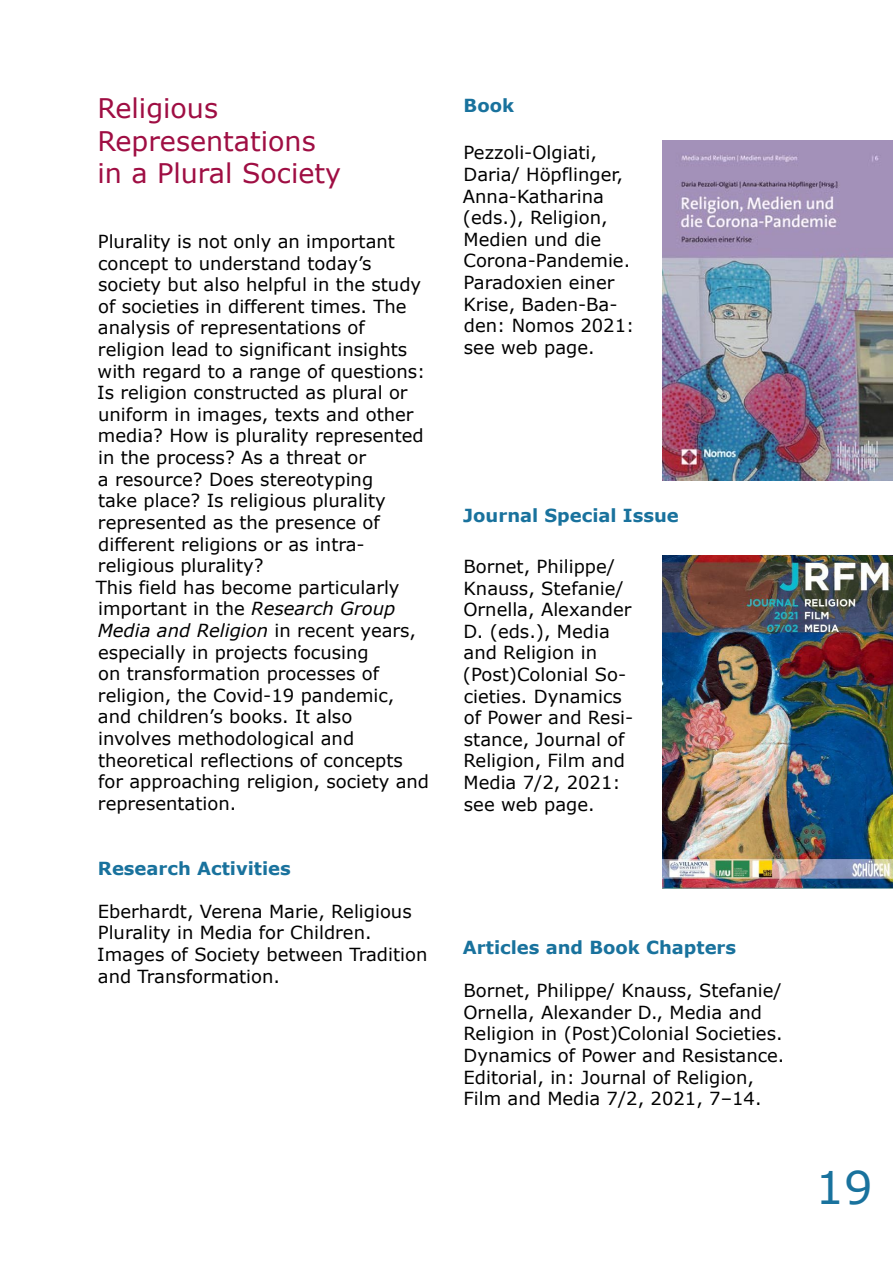
<style>
.page{position:relative;width:893px;height:1263px;background:#fff}
.page>*{position:absolute;margin:0;border:0;box-sizing:border-box;transform-origin:0 0}
.t1{font:45px "Verdana";color:#19729d}
.t2{font:27px/32.4px "Verdana";color:#9f0e43}
.t3{font:18px/21.6px "Verdana";color:#000}
.t4{font:700 18px "Verdana";color:#19729d}
.s1{font-style:italic}
</style>
<div class="page">
<img style="left:662px;top:140px;width:231px;height:341px">
<img style="left:662px;top:556px;width:231px;height:333px">
<h2 class="t2" style="left:97px;top:92px;width:245px">Religious<br>Representations in a Plural Society</h2>
<p class="t3" style="left:96px;top:231px;width:335px">Plurality is not only an important concept to understand today’s society but also helpful in the study of societies in different times. The analysis of representations of religion lead to significant insights with regard to a range of questions:<br>Is religion constructed as plural or uniform in images, texts and other media? How is plurality represented in the process? As a threat or<br>a resource? Does stereotyping<br>take place? Is religious plurality represented as the presence of different religions or as intra&shy;religious plurality?<br>This field has become particularly important in the <span class="s1">Research Group<br>Media and Religion</span> in recent years, especially in projects focusing<br>on transformation processes of religion, the Covid-19 pandemic, and children’s books. It also<br>involves methodological and theoretical reflections of concepts for approaching religion, society and representation.</p>
<p class="t4" style="left:98px;top:855px;width:194px">Research Activities</p>
<p class="t3" style="left:97px;top:900px;width:332px">Eberhardt, Verena Marie, Religious<br>Plurality in Media for Children.<br>Images of Society between Tradition and Transformation.</p>
<p class="t4" style="left:464px;top:92px;width:52px">Book</p>
<p class="t3" style="left:463px;top:142px;width:173px">Pezzoli-Olgiati,<br>Daria/ Höpflinger,<br>Anna-Katharina (eds.), Religion,<br>Medien und die<br>Corona-Pandemie.<br>Paradoxien einer<br>Krise, Baden-Ba&shy;den: Nomos 2021: see web page.</p>
<p class="t4" style="left:463px;top:503px;width:217px">Journal Special Issue</p>
<p class="t3" style="left:463px;top:555px;width:172px">Bornet, Philippe/<br>Knauss, Stefanie/<br>Ornella, Alexander<br>D. (eds.), Media and Religion in (Post)Colonial So&shy;cieties. Dynamics of Power and Resi&shy;stance, Journal of<br>Religion, Film and<br>Media 7/2, 2021: see web page.</p>
<p class="t4" style="left:463px;top:935px;width:275px">Articles and Book Chapters</p>
<p class="t3" style="left:463px;top:980px;width:322px">Bornet, Philippe/ Knauss, Stefanie/ Ornella, Alexander D., Media and Religion in (Post)Colonial Societies.<br>Dynamics of Power and Resistance.<br>Editorial, in: Journal of Religion, Film and Media 7/2, 2021, 7–14.</p>
<h1 class="t1" style="left:815px;top:1157px;width:59px">19</h1>
</div>
